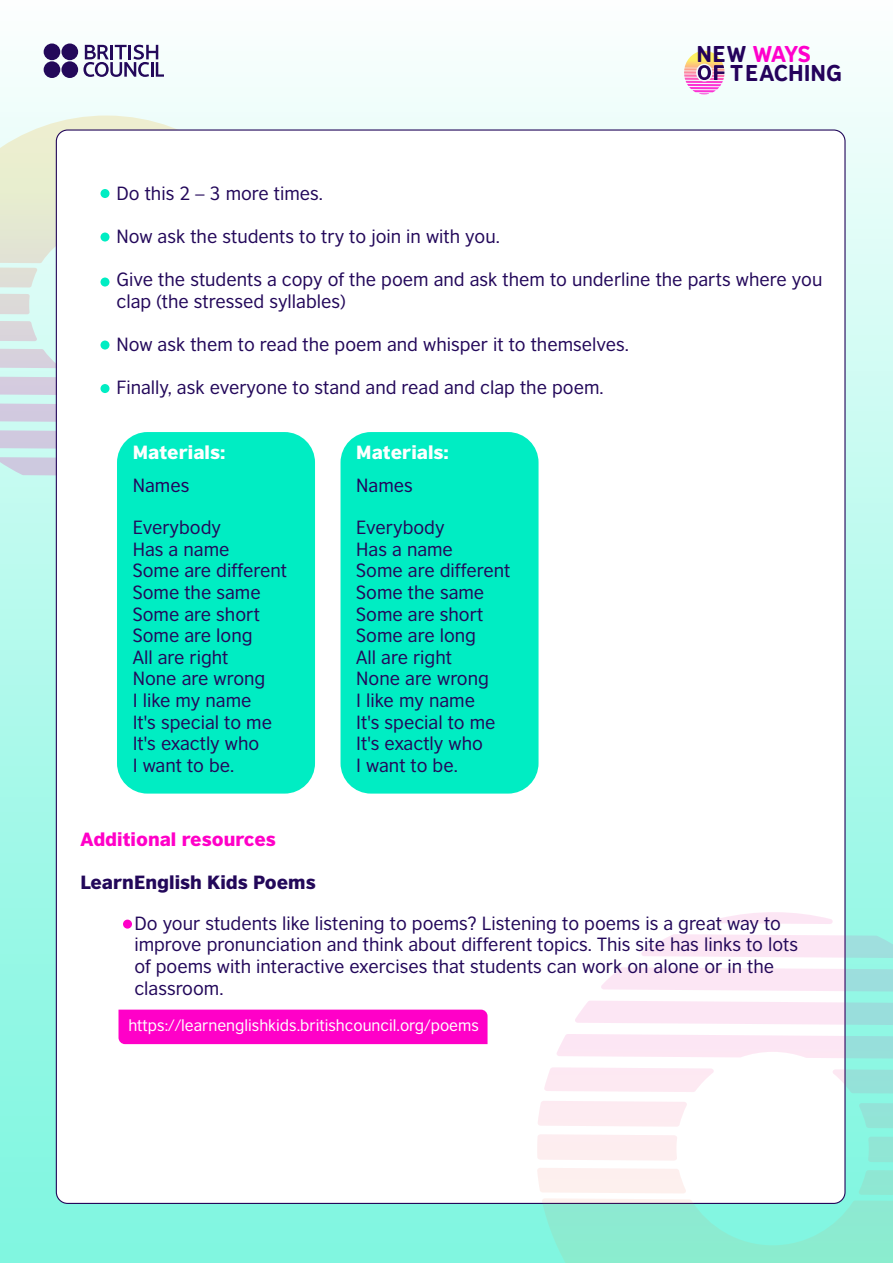
<style>
.page{position:relative;width:893px;height:1263px;background:#fff}
.page>*{position:absolute;margin:0;border:0;box-sizing:border-box;transform-origin:0 0}
.t1{font:21.6px/18.5px "British Council Sans Headline";color:#24025b}
.t2{font:18px/21.6px "British Council Sans";color:#23085a}
.t3{font:900 18px "British Council Sans";color:#23085a}
.t4{font:900 18px "British Council Sans";color:#fff}
.t5{font:900 18px "British Council Sans";color:#ff00c8}
.t6{font:18px "British Council Sans";color:#23025c}
.t7{font:15.45px "British Council Sans";color:#fff}
.s1{color:#f0c}
</style>
<div class="page">
<div style="left:0;top:0;width:893px;height:1263px;background:linear-gradient(to bottom,#f8fefd,#79f6de)"></div>
<svg style="left:0;top:430px;width:56px;height:20px"></svg>
<svg style="left:0;top:457px;width:56px;height:19px"></svg>
<svg style="left:0;top:116px;width:295px;height:254px;background:#e0e9dd"></svg>
<svg style="left:0;top:403px;width:56px;height:20px"></svg>
<svg style="left:0;top:376px;width:56px;height:20px"></svg>
<svg style="left:83px;top:45px;width:81px;height:32px"></svg>
<div style="left:44px;top:61px;width:16px;height:17px;background:#23095a;border-radius:50%"></div>
<div style="left:61px;top:61px;width:17px;height:17px;background:#23095a;border-radius:50%"></div>
<div style="left:44px;top:43px;width:16px;height:17px;background:#23095a;border-radius:50%"></div>
<div style="left:61px;top:43px;width:17px;height:17px;background:#23095a;border-radius:50%"></div>
<div style="left:56px;top:130px;width:789px;height:1073px;background:#fff;border-radius:11px"></div>
<svg style="left:601px;top:967px;width:292px;height:25px;background:#ebe7f1"></svg>
<svg style="left:544px;top:1067px;width:170px;height:25px;background:#fdebf3"></svg>
<svg style="left:833px;top:1069px;width:60px;height:25px"></svg>
<svg style="left:641px;top:934px;width:252px;height:24px;background:#e9e6f0"></svg>
<svg style="left:537px;top:1101px;width:356px;height:162px"></svg>
<svg style="left:575px;top:1000px;width:318px;height:25px;background:#ece7f1"></svg>
<svg style="left:557px;top:1034px;width:336px;height:25px;background:#ede8f1"></svg>
<svg style="left:718px;top:912px;width:115px;height:12px"></svg>
<svg style="left:684px;top:51px;width:40px;height:43px"></svg>
<div style="left:100px;top:189px;width:10px;height:9px;background:#00edc3;border-radius:50%"></div>
<div style="left:100px;top:278px;width:10px;height:9px;background:#00edc3;border-radius:50%"></div>
<div style="left:100px;top:341px;width:10px;height:9px;background:#00edc3;border-radius:50%"></div>
<div style="left:100px;top:384px;width:10px;height:9px;background:#00edc3;border-radius:50%"></div>
<div style="left:100px;top:233px;width:10px;height:9px;background:#00edc3;border-radius:50%"></div>
<div style="left:123px;top:920px;width:9px;height:9px;background:#ff00c8;border-radius:50%"></div>
<div style="left:118px;top:1010px;width:370px;height:34px;background:#ff00c8"></div>
<div style="left:117px;top:432px;width:198px;height:362px;background:#00edc3;border-radius:30px"></div>
<div style="left:341px;top:432px;width:198px;height:362px;background:#00edc3;border-radius:30px"></div>
<p class="t1" style="left:730px;top:44px;width:113px;text-indent:-34px">NEW <span class="s1">WAYS<br></span>TEACHING</p>
<p class="t2" style="left:116px;top:181px;width:208px">Do this 2 – 3 more times.</p>
<p class="t2" style="left:116px;top:224px;width:385px">Now ask the students to try to join in with you.</p>
<p class="t2" style="left:116px;top:267px;width:707px">Give the students a copy of the poem and ask them to underline the parts where you clap (the stressed syllables)</p>
<p class="t2" style="left:116px;top:332px;width:514px">Now ask them to read the poem and whisper it to themselves.</p>
<p class="t2" style="left:116px;top:375px;width:489px">Finally, ask everyone to stand and read and clap the poem.</p>
<p class="t4" style="left:133px;top:436px;width:94px">Materials:</p>
<p class="t6" style="left:133px;top:471px;width:58px">Names</p>
<p class="t2" style="left:133px;top:515px;width:156px">Everybody<br>Has a name<br>Some are different<br>Some the same<br>Some are short<br>Some are long<br>All are right<br>None are wrong<br>I like my name<br>It's special to me<br>It's exactly who<br>I want to be.</p>
<p class="t4" style="left:356px;top:436px;width:94px">Materials:</p>
<p class="t6" style="left:356px;top:471px;width:58px">Names</p>
<p class="t2" style="left:356px;top:515px;width:156px">Everybody<br>Has a name<br>Some are different<br>Some the same<br>Some are short<br>Some are long<br>All are right<br>None are wrong<br>I like my name<br>It's special to me<br>It's exactly who<br>I want to be.</p>
<p class="t5" style="left:80px;top:823px;width:197px">Additional resources</p>
<p class="t3" style="left:80px;top:866px;width:237px">LearnEnglish Kids Poems</p>
<p class="t2" style="left:134px;top:911px;width:665px">Do your students like listening to poems? Listening to poems is a great way to improve pronunciation and think about different topics. This site has links to lots of poems with interactive exercises that students can work on alone or in the classroom.</p>
<p class="t7" style="left:128px;top:1013px;width:352px">https://learnenglishkids.britishcouncil.org/poems</p>
</div>
